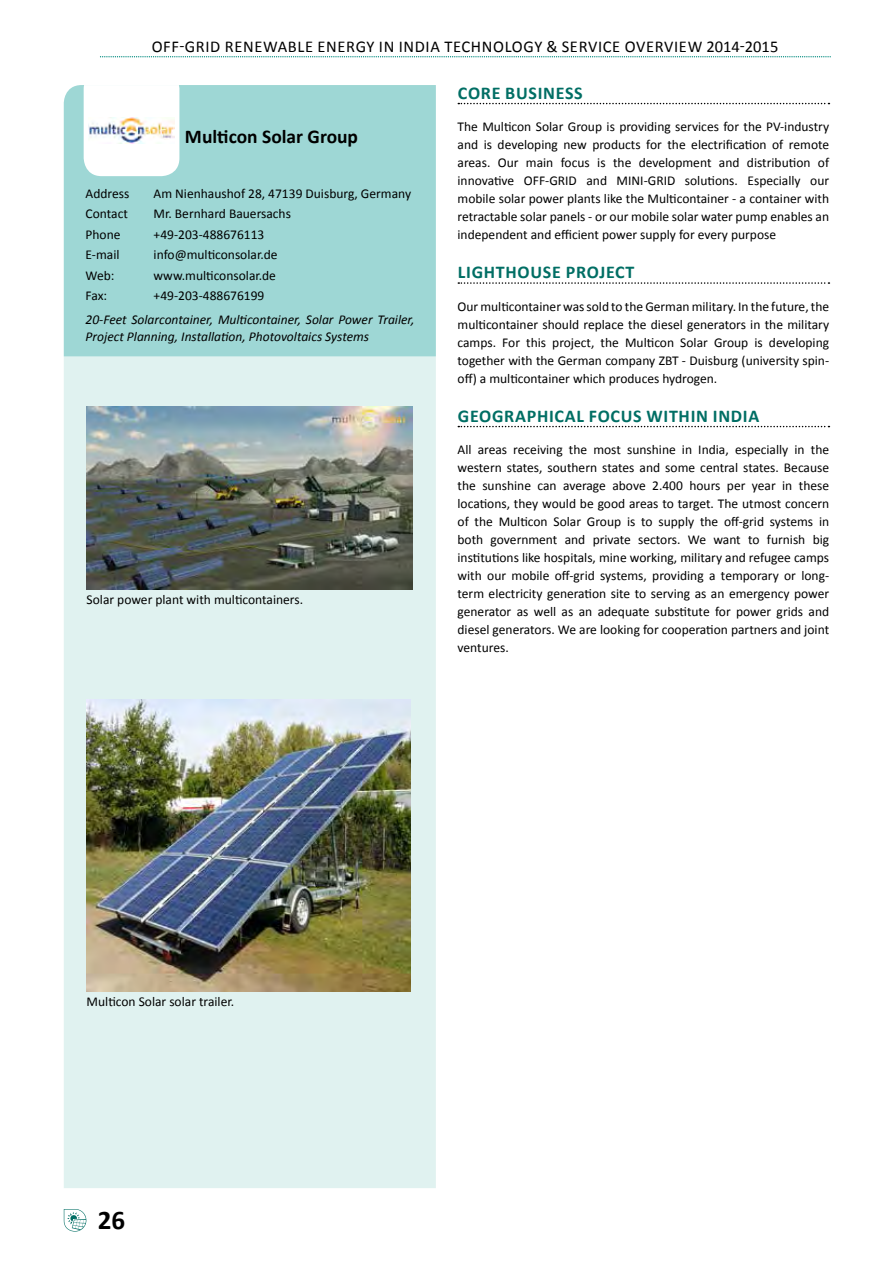
<style>
.page{position:relative;width:893px;height:1263px;background:#fff}
.page>*{position:absolute;margin:0;border:0;box-sizing:border-box;transform-origin:0 0}
.t1{font:700 27px "Calibri";color:#000}
.t2{font:700 19.5px "Calibri";color:#000}
.t3{font:700 18px "Calibri";letter-spacing:.04em;color:#006e64}
.t4{font:16.5px "Calibri";letter-spacing:.04em;color:#000}
.t5{font:13.5px/18px "Calibri";color:#000;text-align:justify}
.t6{font:italic 13.5px/16.2px "Calibri";color:#000}
</style>
<div class="page">
<svg style="left:100px;top:56px;width:731px;height:1px"></svg>
<div style="left:64px;top:356px;width:372px;height:832px;background:#e0f2f0"></div>
<div style="left:64px;top:85px;width:372px;height:271px;background:#9ed7d5"></div>
<svg style="left:84px;top:85px;width:95px;height:91px"></svg>
<img style="left:88px;top:118px;width:87px;height:26px">
<svg style="left:458px;top:103px;width:371px;height:1px"></svg>
<svg style="left:458px;top:282px;width:371px;height:2px"></svg>
<svg style="left:458px;top:426px;width:371px;height:1px"></svg>
<img style="left:86px;top:406px;width:327px;height:184px">
<img style="left:87px;top:699px;width:323px;height:292px">
<svg style="left:64px;top:1209px;width:22px;height:22px"></svg>
<p class="t4" style="left:152px;top:36px;width:628px">Off-grid Renewable Energy in I ndia Technology &amp; Service Overview 2014-2015</p>
<h2 class="t2" style="left:185px;top:124px;width:175px">MULTICON SOLAR GROUP</h2>
<p class="t5" style="left:86px;top:184px;width:45px">Address</p>
<p class="t5" style="left:154px;top:184px;width:259px">Am Nienhaushof 28, 47139 Duisburg, Germany</p>
<p class="t5" style="left:86px;top:205px;width:44px">Contact</p>
<p class="t5" style="left:154px;top:205px;width:139px">Mr. Bernhard Bauersachs</p>
<p class="t5" style="left:86px;top:225px;width:36px">Phone</p>
<p class="t5" style="left:154px;top:225px;width:112px">+49-203-488676113</p>
<p class="t5" style="left:86px;top:246px;width:35px">E-mail</p>
<p class="t5" style="left:154px;top:246px;width:125px">info@multiconsolar.de</p>
<p class="t5" style="left:86px;top:266px;width:30px">Web:</p>
<p class="t5" style="left:154px;top:266px;width:124px">www.multiconsolar.de</p>
<p class="t5" style="left:86px;top:287px;width:23px">Fax:</p>
<p class="t5" style="left:154px;top:287px;width:112px">+49-203-488676199</p>
<p class="t6" style="left:86px;top:311px;width:331px">20-Feet Solarcontainer, Multicontainer, Solar Power Trailer,<br>Project Planning, Installation, Photovoltaics Systems</p>
<p class="t5" style="left:87px;top:591px;width:218px">Solar power plant with multicontainers.</p>
<h3 class="t3" style="left:458px;top:81px;width:126px">CORE BUSINESS</h3>
<p class="t5" style="left:458px;top:118px;width:373px">The Multicon Solar Group is providing services for the PV-industry and is developing new products for the electrification of remote areas. Our main focus is the development and distribution of innovative OFF-GRID and MINI-GRID solutions. Especially our mobile solar power plants like the Multicontainer - a container with retractable solar panels - or our mobile solar water pump enables an independent and efficient power supply for every purpose</p>
<h3 class="t3" style="left:458px;top:261px;width:178px">LIG HTHOUSE PROJECT</h3>
<p class="t5" style="left:458px;top:297px;width:373px">Our multicontainer was sold to the German military. In the future, the multicontainer should replace the diesel generators in the military camps. For this project, the Multicon Solar Group is developing together with the German company ZBT - Duisburg (university spin&shy;off) a multicontainer which produces hydrogen.</p>
<h3 class="t3" style="left:458px;top:404px;width:303px">GEOG RAPHICAL FOCUS WITHIN INDIA</h3>
<p class="t5" style="left:458px;top:441px;width:373px">All areas receiving the most sunshine in India, especially in the western states, southern states and some central states. Because the sunshine can average above 2.400 hours per year in these locations, they would be good areas to target. The utmost concern of the Multicon Solar Group is to supply the off-grid systems in both government and private sectors. We want to furnish big institutions like hospitals, mine working, military and refugee camps with our mobile off-grid systems, providing a temporary or long&shy;term electricity generation site to serving as an emergency power generator as well as an adequate substitute for power grids and diesel generators. We are looking for cooperation partners and joint ventures.</p>
<p class="t5" style="left:87px;top:993px;width:149px">Multicon Solar solar trailer.</p>
<h1 class="t1" style="left:98px;top:1203px;width:29px">26</h1>
</div>
